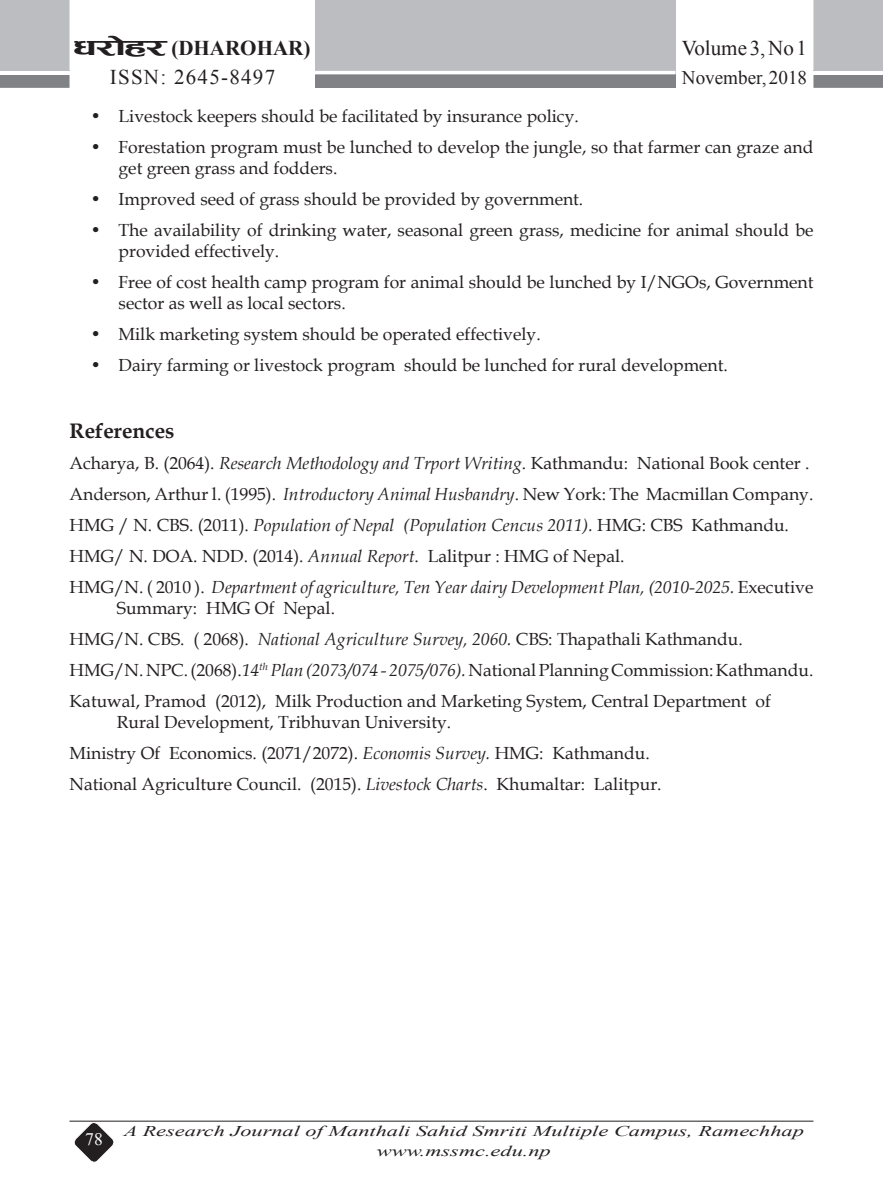
<style>
.page{position:relative;width:883px;height:1198px;background:#fff}
.page>*{position:absolute;margin:0;border:0;box-sizing:border-box;transform-origin:0 0}
.t1{font:21px/28.9px "Times New Roman";letter-spacing:.06em;color:#231f20;text-align:center}
.t2{font:21px "Times New Roman";color:#231f20}
.t3{font:700 21px "Book Antiqua";color:#231f20}
.t4{font:19.25px "Times New Roman";color:#231f20}
.t5{font:17.5px/31px "Book Antiqua";color:#231f20}
.t6{font:17.5px "Times New Roman";color:#fff}
.t7{font:italic 14.88px/19.2px "Times New Roman";color:#231f20;text-align:center;scale:1.5 1}
.s1{font-family:"Ganesh";font-size:28px}
.s2{font-weight:700}
.s3{font-style:italic}
</style>
<div class="page">
<svg style="left:72px;top:1121px;width:44px;height:42px"></svg>
<div style="left:315px;top:71px;width:360px;height:17px;background:#808285"></div>
<svg style="left:813px;top:0;width:69px;height:88px;background:#b6b7ba"></svg>
<hr style="left:813px;top:71px;width:69px;height:1px;background:#bcbdc0">
<svg style="left:0;top:0;width:69px;height:88px;background:#b5b6b9"></svg>
<hr style="left:0;top:71px;width:69px;height:1px;background:#bcbdc0">
<div style="left:315px;top:0;width:360px;height:71px;background:#bcbdc0"></div>
<hr style="left:315px;top:71px;width:360px;height:3px;background:#fff">
<hr style="left:69px;top:1120px;width:744px;height:1px;background:#231f20">
<p class="t1" style="left:75px;top:33px;width:237px"><span class="s1">w/f]x/</span><span class="s2">(DHAROHAR)<br></span>ISSN: 2645-8497</p>
<p class="t2" style="left:681px;top:33px;width:126px">Volume 3, No 1</p>
<p class="t4" style="left:681px;top:64px;width:127px">November, 2018</p>
<p class="t5" style="left:90px;top:100px;width:489px">• Livestock keepers should be facilitated by insurance policy.</p>
<p class="t5" style="left:118px;top:136px;width:696px;line-height:21px;text-indent:-28px">• Forestation program must be lunched to develop the jungle, so that farmer can graze and get green grass and fodders.</p>
<p class="t5" style="left:90px;top:183px;width:494px">• Improved seed of grass should be provided by government.</p>
<p class="t5" style="left:118px;top:219px;width:696px;line-height:21px;text-indent:-28px">• The availability of drinking water, seasonal green grass, medicine for animal should be provided effectively.</p>
<p class="t5" style="left:118px;top:271px;width:696px;line-height:21px;text-indent:-28px">• Free of cost health camp program for animal should be lunched by I/NGOs, Government sector as well as local sectors.</p>
<p class="t5" style="left:90px;top:318px;width:451px">• Milk marketing system should be operated effectively.</p>
<p class="t5" style="left:90px;top:349px;width:638px">• Dairy farming or livestock program should be lunched for rural development.</p>
<p class="t3" style="left:69px;top:416px;width:106px">References</p>
<p class="t5" style="left:69px;top:447px;width:745px">Acharya, B. (2064). <span class="s3">Research Methodology and Trport Writing</span>. Kathmandu: National Book center .<br>Anderson, Arthur l. (1995). <span class="s3">Introductory Animal Husbandry</span>. New York: The Macmillan Company.<br>HMG / N. CBS. (2011). <span class="s3">Population of Nepal (Population Cencus 2011).</span> HMG: CBS Kathmandu.<br>HMG/ N. DOA. NDD. (2014). <span class="s3">Annual Report</span>. Lalitpur : HMG of Nepal.<br>HMG/N. ( 2010 ). <span class="s3">Department of agriculture, Ten Year dairy Development Plan, (2010-2025.</span> Executive</p>
<p class="t5" style="left:69px;top:592px;width:745px;text-indent:47px">Summary: HMG Of Nepal.<br>HMG/N. CBS. ( 2068). <span class="s3">National Agriculture Survey, 2060.</span> CBS: Thapathali Kathmandu.<br>HMG/N. NPC. (2068).<span class="s3">14</span><sup>th</sup> <span class="s3">Plan (2073/074 - 2075/076).</span> National Planning Commission: Kathmandu.<br>Katuwal, Pramod (2012), Milk Production and Marketing System, Central Department of</p>
<p class="t5" style="left:69px;top:705px;width:593px;text-indent:47px">Rural Development, Tribhuvan University.<br>Ministry Of Economics. (2071/2072). <span class="s3">Economis Survey.</span> HMG: Kathmandu.<br>National Agriculture Council. (2015). <span class="s3">Livestock Charts</span>. Khumaltar: Lalitpur.</p>
<p class="t6" style="left:85px;top:1127px;width:19px">78</p>
<p class="t7" style="left:124px;top:1120px;width:454px">A Research Journal ofManthali Sahid Smriti Multiple Campus, Ramechhap www.mssmc.edu.np</p>
</div>
